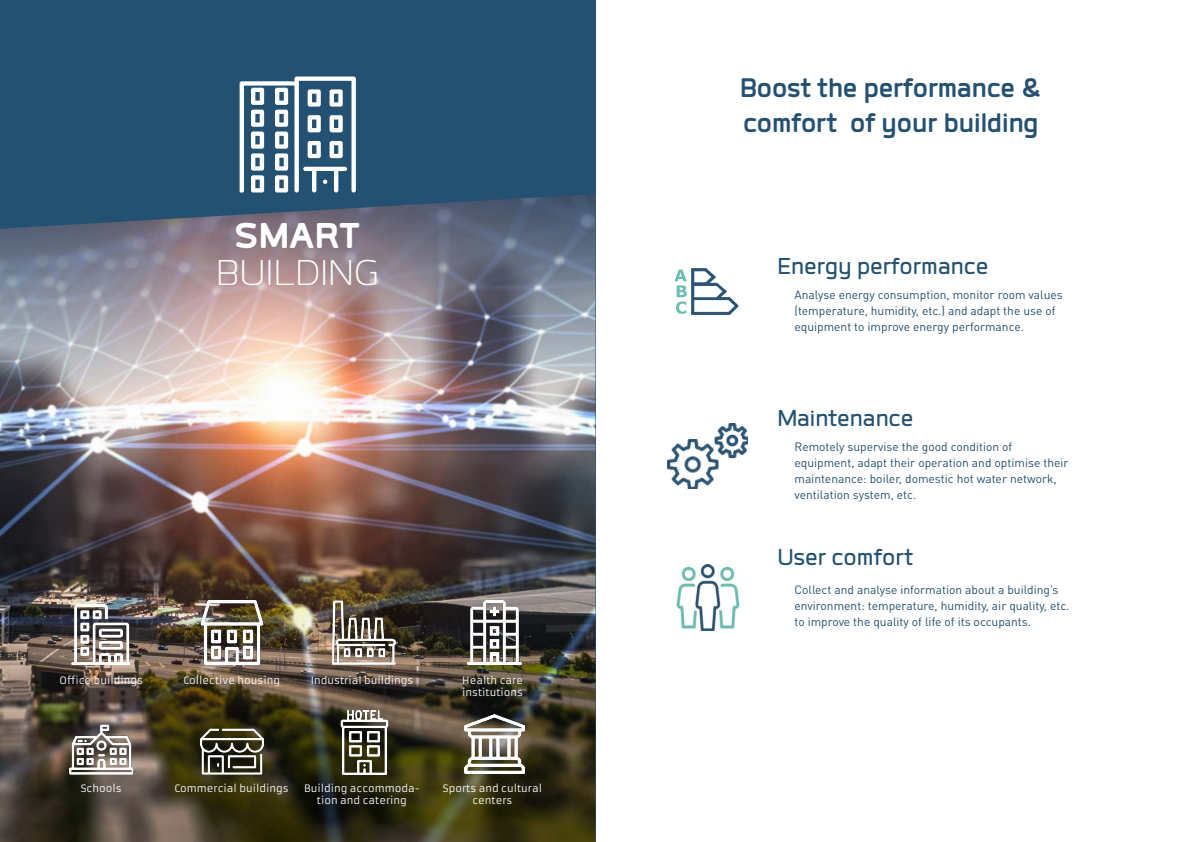
<style>
.page{position:relative;width:1191px;height:842px;background:#fff}
.page>*{position:absolute;margin:0;border:0;box-sizing:border-box;transform-origin:0 0}
.t1{font:300 46.8px "Labrador B";letter-spacing:.02em;color:#fff}
.t2{font:800 46.8px "Labrador B";letter-spacing:.02em;color:#fff}
.t3{font:700 35px/35px "Labrador B";color:#245171}
.t4{font:500 30px "Labrador B";color:#245171}
.t5{font:12px/16px "DIN Pro";color:#245171}
.t6{font:10px/12px "Armata";color:#fff;text-align:center}
</style>
<div class="page">
<div style="left:0;top:0;width:595px;height:842px;background:#245171"></div>
<img style="left:667px;top:423px;width:81px;height:65px">
<img style="left:0;top:194px;width:595px;height:648px">
<svg style="left:240px;top:77px;width:116px;height:116px"></svg>
<img style="left:72px;top:604px;width:57px;height:60px">
<img style="left:332px;top:711px;width:64px;height:64px">
<img style="left:200px;top:600px;width:64px;height:64px">
<img style="left:462px;top:600px;width:64px;height:64px">
<img style="left:465px;top:715px;width:59px;height:59px">
<img style="left:69px;top:718px;width:63px;height:64px">
<img style="left:332px;top:600px;width:63px;height:64px">
<img style="left:200px;top:722px;width:64px;height:55px">
<img style="left:675px;top:268px;width:64px;height:47px">
<img style="left:676px;top:565px;width:64px;height:65px">
<p class="t2" style="left:235px;top:211px;width:126px">SMART</p>
<p class="t1" style="left:217px;top:250px;width:163px">BUILDING</p>
<p class="t6" style="left:60px;top:674px;width:85px">Office buildings</p>
<p class="t6" style="left:183px;top:674px;width:98px">Collective housing</p>
<p class="t6" style="left:311px;top:674px;width:104px">Industrial buildings</p>
<p class="t6" style="left:462px;top:674px;width:62px;text-align:left">Health care institutions</p>
<p class="t6" style="left:81px;top:782px;width:42px">Schools</p>
<p class="t6" style="left:174px;top:782px;width:116px">Commercial buildings</p>
<p class="t6" style="left:304px;top:782px;width:117px">Building accommoda&shy;tion and catering</p>
<p class="t6" style="left:443px;top:782px;width:101px">Sports and cultural centers</p>
<p class="t3" style="left:740px;top:69px;width:303px">Boost the performance &amp; comfort of your building</p>
<p class="t4" style="left:777px;top:251px;width:212px">Energy performance</p>
<p class="t5" style="left:794px;top:286px;width:270px">Analyse energy consumption, monitor room values (temperature, humidity, etc.) and adapt the use of equipment to improve energy performance.</p>
<p class="t4" style="left:777px;top:404px;width:137px">Maintenance</p>
<p class="t5" style="left:794px;top:439px;width:276px">Remotely supervise the good condition of equipment, adapt their operation and optimise their maintenance: boiler, domestic hot water network, ventilation system, etc.</p>
<p class="t4" style="left:777px;top:542px;width:137px">User comfort</p>
<p class="t5" style="left:794px;top:581px;width:276px">Collect and analyse information about a building’s environment: temperature, humidity, air quality, etc. to improve the quality of life of its occupants.</p>
</div>
